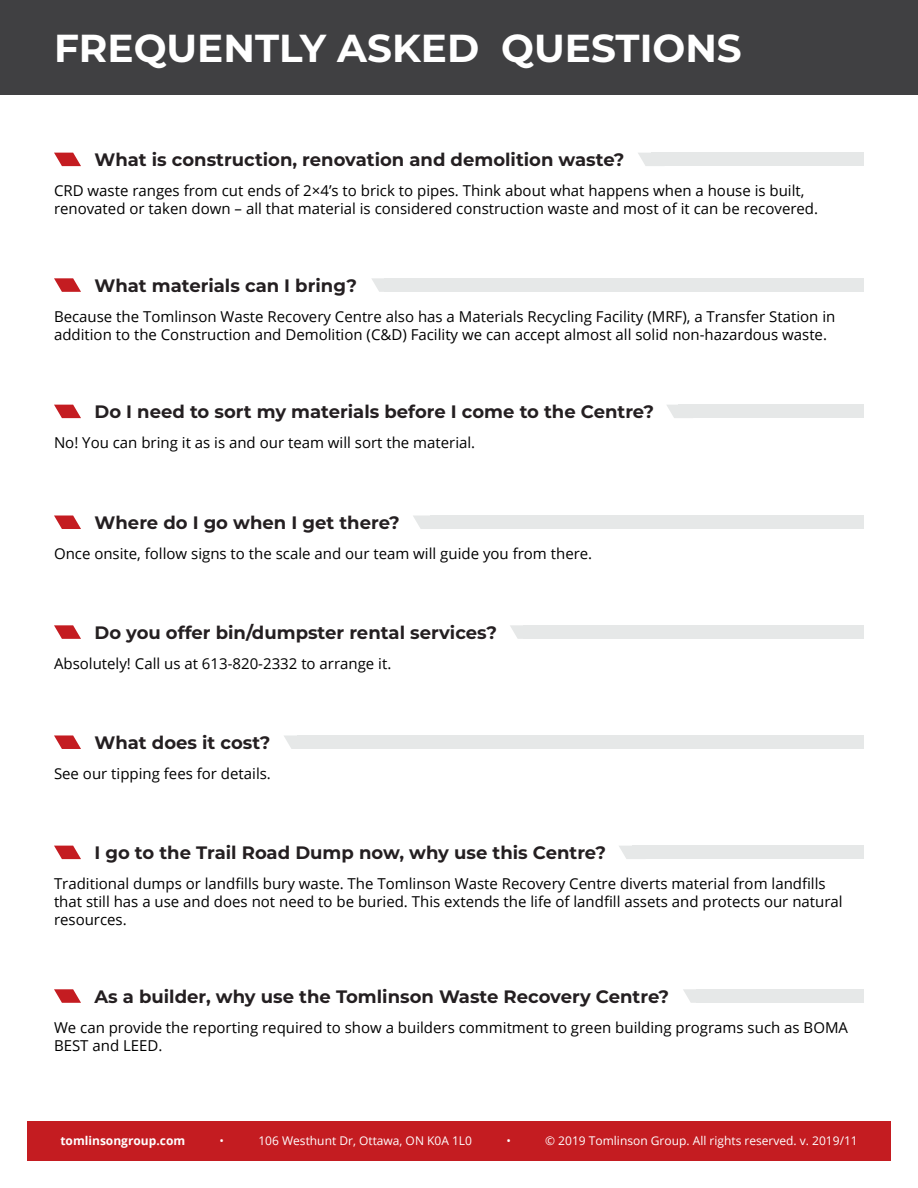
<style>
.page{position:relative;width:918px;height:1188px;background:#fff}
.page>*{position:absolute;margin:0;border:0;box-sizing:border-box;transform-origin:0 0}
.t1{font:700 39px "Montserrat";color:#fff}
.t2{font:700 18px "Montserrat";color:#241f21}
.t3{font:15px/18px "Open Sans";color:#000}
.t4{font:12px "Open Sans";color:#fff}
.t5{font:700 12px "Open Sans";color:#fff}
</style>
<div class="page">
<div style="left:0;top:0;width:918px;height:94px;background:#404042"></div>
<div style="left:27px;top:1121px;width:864px;height:40px;background:#c41c21"></div>
<div style="left:651px;top:153px;width:213px;height:13px;background:#e6e8e8"></div>
<svg style="left:54px;top:153px;width:27px;height:13px"></svg>
<svg style="left:638px;top:153px;width:13px;height:13px"></svg>
<div style="left:385px;top:278px;width:479px;height:14px;background:#e6e8e8"></div>
<svg style="left:54px;top:278px;width:27px;height:14px"></svg>
<svg style="left:372px;top:278px;width:13px;height:14px"></svg>
<div style="left:678px;top:405px;width:186px;height:13px;background:#e6e8e8"></div>
<svg style="left:54px;top:405px;width:27px;height:13px"></svg>
<svg style="left:667px;top:405px;width:11px;height:13px"></svg>
<div style="left:431px;top:516px;width:433px;height:13px;background:#e6e8e8"></div>
<svg style="left:54px;top:516px;width:27px;height:13px"></svg>
<svg style="left:413px;top:516px;width:18px;height:13px"></svg>
<div style="left:523px;top:625px;width:341px;height:14px;background:#e6e8e8"></div>
<svg style="left:54px;top:625px;width:27px;height:14px"></svg>
<svg style="left:510px;top:625px;width:13px;height:14px"></svg>
<div style="left:297px;top:735px;width:567px;height:14px;background:#e6e8e8"></div>
<svg style="left:54px;top:735px;width:27px;height:14px"></svg>
<svg style="left:284px;top:735px;width:13px;height:14px"></svg>
<div style="left:632px;top:846px;width:232px;height:13px;background:#e6e8e8"></div>
<svg style="left:54px;top:846px;width:27px;height:13px"></svg>
<svg style="left:619px;top:846px;width:13px;height:13px"></svg>
<div style="left:696px;top:989px;width:168px;height:14px;background:#e6e8e8"></div>
<svg style="left:54px;top:989px;width:27px;height:14px"></svg>
<svg style="left:683px;top:989px;width:13px;height:14px"></svg>
<h1 class="t1" style="left:54px;top:20px;width:689px">FREQUENTLY ASKED QUESTIONS</h1>
<p class="t2" style="left:94px;top:147px;width:532px">What is construction, renovation and demolition waste?</p>
<p class="t3" style="left:54px;top:181px;width:766px">CRD waste ranges from cut ends of 2×4’s to brick to pipes. Think about what happens when a house is built, renovated or taken down – all that material is considered construction waste and most of it can be recovered.</p>
<p class="t2" style="left:94px;top:272px;width:264px">What materials can I bring?</p>
<p class="t3" style="left:54px;top:307px;width:783px">Because the Tomlinson Waste Recovery Centre also has a Materials Recycling Facility (MRF), a Transfer Station in addition to the Construction and Demolition (C&amp;D) Facility we can accept almost all solid non-hazardous waste.</p>
<p class="t2" style="left:94px;top:399px;width:561px">Do I need to sort my materials before I come to the Centre?</p>
<p class="t3" style="left:54px;top:433px;width:423px">No! You can bring it as is and our team will sort the material.</p>
<p class="t2" style="left:94px;top:509px;width:307px">Where do I go when I get there?</p>
<p class="t3" style="left:54px;top:544px;width:540px">Once onsite, follow signs to the scale and our team will guide you from there.</p>
<p class="t2" style="left:94px;top:619px;width:404px">Do you offer bin/dumpster rental services?</p>
<p class="t3" style="left:54px;top:654px;width:339px">Absolutely! Call us at 613-820-2332 to arrange it.</p>
<p class="t2" style="left:94px;top:729px;width:178px">What does it cost?</p>
<p class="t3" style="left:54px;top:764px;width:218px">See our tipping fees for details.</p>
<p class="t2" style="left:94px;top:840px;width:513px">I go to the Trail Road Dump now, why use this Centre?</p>
<p class="t3" style="left:54px;top:874px;width:790px">Traditional dumps or landfills bury waste. The Tomlinson Waste Recovery Centre diverts material from landfills that still has a use and does not need to be buried. This extends the life of landfill assets and protects our natural resources.</p>
<p class="t2" style="left:94px;top:983px;width:576px">As a builder, why use the Tomlinson Waste Recovery Centre?</p>
<p class="t3" style="left:54px;top:1018px;width:796px">We can provide the reporting required to show a builders commitment to green building programs such as BOMA<br>BEST and LEED.</p>
<p class="t5" style="left:60px;top:1132px;width:126px">tomlinsongroup.com</p>
<p class="t4" style="left:220px;top:1132px;width:6px">•</p>
<p class="t4" style="left:258px;top:1132px;width:215px">106 Westhunt Dr, Ottawa, ON K0A 1L0</p>
<p class="t4" style="left:506px;top:1132px;width:6px">•</p>
<p class="t4" style="left:545px;top:1132px;width:314px">© 2019 Tomlinson Group. All rights reserved. v. 2019/11</p>
</div>
